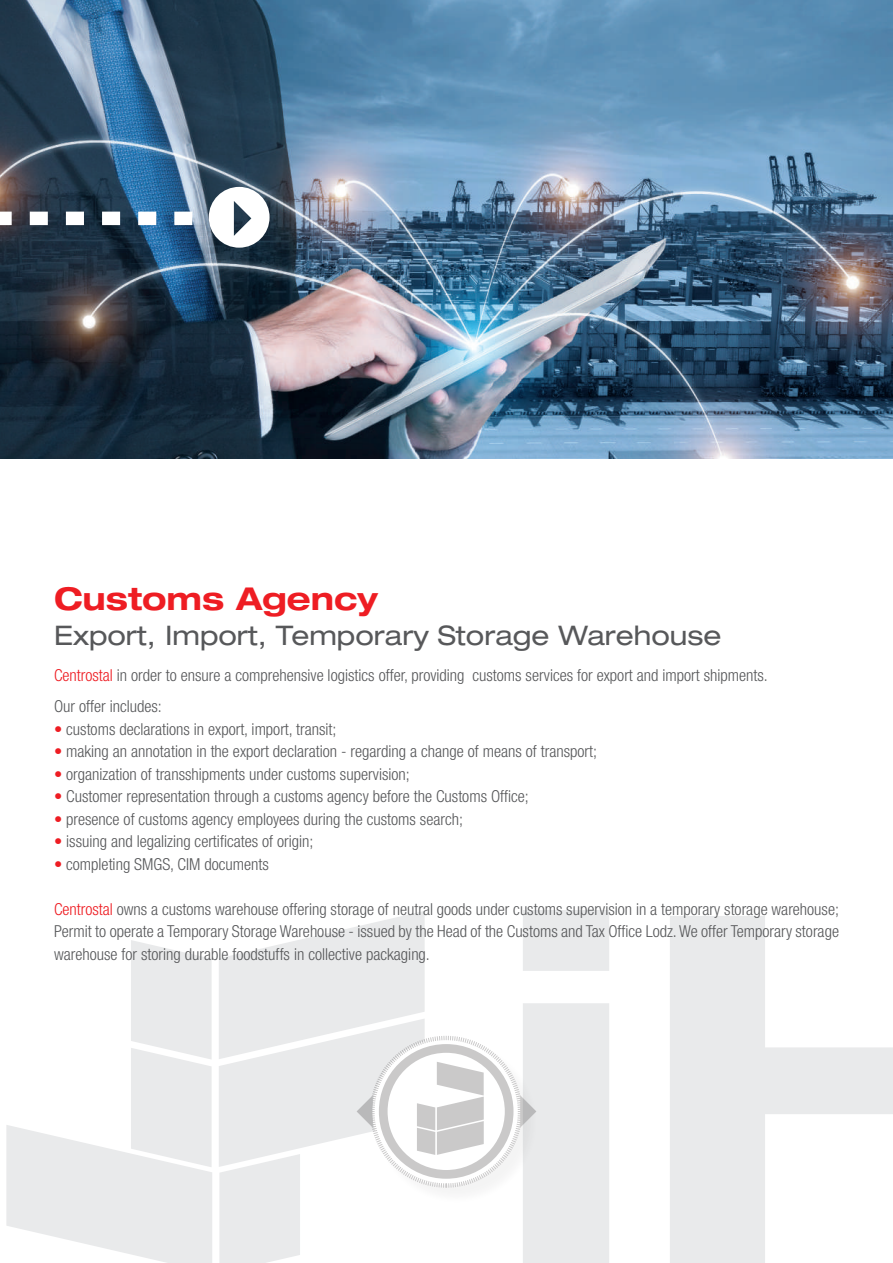
<style>
.page{position:relative;width:893px;height:1263px;background:#fff}
.page>*{position:absolute;margin:0;border:0;box-sizing:border-box;transform-origin:0 0}
.t1{font:700 expanded 31.5px "Helvetica Neue LT Pro";color:#ee1d23}
.t2{font:expanded 27px "Helvetica Neue LT Pro";color:#57585a}
.t3{font:300 condensed 16.5px/22.5px "Helvetica Neue LT Pro";color:#57585a}
.s1{color:#ee1d23}
</style>
<div class="page">
<svg style="left:670px;top:916px;width:223px;height:347px;fill:#e9eaeb"></svg>
<svg style="left:6px;top:940px;width:206px;height:323px"></svg>
<img style="left:0;top:0;width:893px;height:458px">
<svg style="left:0;top:212px;width:192px;height:13px"></svg>
<svg style="left:209px;top:187px;width:61px;height:61px"></svg>
<svg style="left:219px;top:910px;width:390px;height:353px"></svg>
<h1 class="t1" style="left:54px;top:578px;width:325px">Customs Agency</h1>
<h2 class="t2" style="left:54px;top:618px;width:669px">Export, Import, Temporary Storage Warehouse</h2>
<p class="t3" style="left:54px;top:659px;width:715px;line-height:31.5px"><span class="s1">Centrostal</span> in order to ensure a comprehensive logistics offer, providing customs services for export and import shipments.<br>Our offer includes:</p>
<p class="t3" style="left:54px;top:718px;width:284px"><span class="s1">•</span> customs declarations in export, import, transit;</p>
<p class="t3" style="left:54px;top:740px;width:545px"><span class="s1">•</span> making an annotation in the export declaration - regarding a change of means of transport;</p>
<p class="t3" style="left:54px;top:763px;width:357px"><span class="s1">•</span> organization of transshipments under customs supervision;</p>
<p class="t3" style="left:54px;top:785px;width:476px"><span class="s1">•</span> Customer representation through a customs agency before the Customs Office;</p>
<p class="t3" style="left:54px;top:808px;width:410px"><span class="s1">•</span> presence of customs agency employees during the customs search;</p>
<p class="t3" style="left:54px;top:830px;width:261px"><span class="s1">•</span> issuing and legalizing certificates of origin;</p>
<p class="t3" style="left:54px;top:853px;width:216px"><span class="s1">•</span> completing SMGS, CIM documents</p>
<p class="t3" style="left:54px;top:898px;width:786px;text-align:justify"><span class="s1">Centrostal</span> owns a customs warehouse offering storage of neutral goods under customs supervision in a temporary storage warehouse; Permit to operate a Temporary Storage Warehouse - issued by the Head of the Customs and Tax Office Lodz. We offer Temporary storage warehouse for storing durable foodstuffs in collective packaging.</p>
</div>
